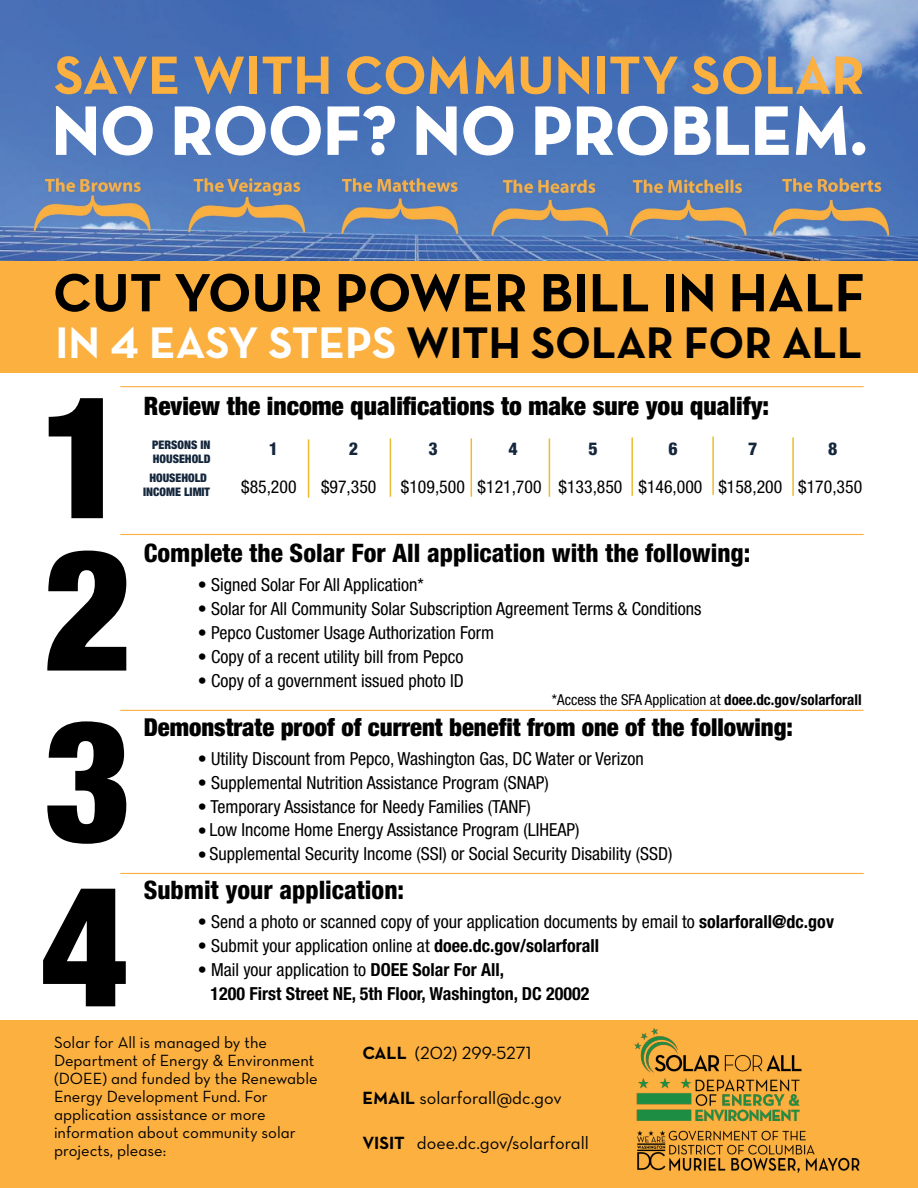
<style>
.page{position:relative;width:918px;height:1188px;background:#fff}
.page>*{position:absolute;margin:0;border:0;box-sizing:border-box;transform-origin:0 0}
.t1{font:900 condensed 169.5px/152.4px "Helvetica Neue LT Std";color:#000}
.t2{font:69px "Neutra Text Bold Alt";color:#fff}
.t3{font:54.75px "Neutra Text Bold Alt";color:#fbb040}
.t4{font:54.75px "Neutra Text Bold Alt";color:#000}
.t5{font:45px "Neutra Text Bold Alt";color:#000}
.t6{font:800 condensed 25.5px "Helvetica Neue LT Std";color:#000}
.t7{font:900 condensed 25.5px "Helvetica Neue LT Std";color:#000}
.t8{font:900 condensed 24.75px "Helvetica Neue LT Std";color:#000}
.t9{font:condensed 18px "Helvetica Neue LT Std";color:#000}
.t10{font:700 condensed 18px/24px "Helvetica Neue LT Std";color:#000}
.t11{font:18px "Neutra Text Book Alt";color:#000}
.t12{font:condensed 17.7px "Helvetica Neue LT Std";color:#000}
.t13{font:800 condensed 17.7px "Helvetica Neue LT Std";color:#14263c}
.t14{font:16.5px/18px "Neutra Text Book Alt";color:#000}
.t15{font:condensed 15px "Helvetica Neue LT Std";color:#000}
.t16{font:900 condensed 11.85px/14.1px "Helvetica Neue LT Std";color:#14263c}
.s1{color:#fff}
.s2{font-weight:700}
.s3{font-weight:400}
.s4{font-family:"Neutra Text Bold Alt"}
</style>
<div class="page">
<img style="left:0;top:0;width:918px;height:261px">
<svg style="left:55px;top:105px;width:99px;height:52px"></svg>
<svg style="left:174px;top:105px;width:222px;height:51px"></svg>
<svg style="left:416px;top:105px;width:41px;height:52px"></svg>
<svg style="left:463px;top:105px;width:51px;height:51px"></svg>
<svg style="left:535px;top:105px;width:133px;height:51px"></svg>
<svg style="left:674px;top:106px;width:115px;height:50px"></svg>
<svg style="left:795px;top:105px;width:52px;height:51px"></svg>
<div style="left:852px;top:142px;width:13px;height:13px;border:2px solid #fff;border-radius:50%"></div>
<div style="left:0;top:261px;width:918px;height:112px;background:#fbb040"></div>
<div style="left:0;top:1020px;width:918px;height:168px;background:#fbb040"></div>
<img style="left:637px;top:1130px;width:223px;height:43px">
<img style="left:634px;top:1028px;width:168px;height:45px">
<img style="left:636px;top:1078px;width:164px;height:43px">
<hr style="left:120px;top:386px;width:744px;height:1px;background:#fbb040">
<hr style="left:120px;top:534px;width:744px;height:1px;background:#fbb040">
<hr style="left:120px;top:710px;width:744px;height:1px;background:#fbb040">
<hr style="left:120px;top:873px;width:744px;height:1px;background:#fbb040">
<hr style="left:308px;top:439px;width:1px;height:59px;background:#edbb2d">
<hr style="left:390px;top:438px;width:1px;height:59px;background:#edbb2d">
<hr style="left:471px;top:438px;width:1px;height:59px;background:#edbb2d">
<hr style="left:549px;top:438px;width:1px;height:59px;background:#edbb2d">
<hr style="left:631px;top:437px;width:2px;height:59px;background:#edbb2d">
<hr style="left:712px;top:437px;width:2px;height:58px;background:#edbb2d">
<hr style="left:792px;top:437px;width:2px;height:59px;background:#edbb2d">
<h3 class="t3" style="left:54px;top:41px;width:812px">SAVE WITH COMMUNITY SOLAR</h3>
<h2 class="t2" style="left:52px;top:88px;width:817px">NO ROOF? NO PROBLEM.</h2>
<h3 class="t4" style="left:53px;top:259px;width:814px">CUT YOUR POWER BILL IN HALF</h3>
<h3 class="t5" style="left:56px;top:314px;width:808px"><span class="s1">IN 4 EASY STEPS</span> WITH SOLAR FOR ALL</h3>
<h3 class="t7" style="left:144px;top:391px;width:627px">Review the income qualifications to make sure you qualify:</h3>
<h1 class="t1" style="left:40px;top:379px;width:93px">1<br>2</h1>
<p class="t16" style="left:152px;top:437px;width:60px">PERSONS IN<br>HOUSEHOLD</p>
<p class="t16" style="left:143px;top:470px;width:68px;text-align:center">HOUSEHOLD<br>INCOME LIMIT</p>
<p class="t12" style="left:241px;top:477px;width:57px">$85,200</p>
<p class="t12" style="left:321px;top:477px;width:57px">$97,350</p>
<p class="t12" style="left:401px;top:477px;width:463px">$109,500 $121,700 $133,850 $146,000 $158,200 $170,350</p>
<p class="t13" style="left:269px;top:438px;width:11px">1</p>
<p class="t13" style="left:349px;top:438px;width:11px">2</p>
<p class="t13" style="left:429px;top:438px;width:11px">3</p>
<p class="t13" style="left:509px;top:438px;width:11px">4</p>
<p class="t13" style="left:588px;top:438px;width:11px">5</p>
<p class="t13" style="left:668px;top:438px;width:11px">6</p>
<p class="t13" style="left:748px;top:438px;width:11px">7</p>
<p class="t13" style="left:828px;top:438px;width:11px">8</p>
<h3 class="t6" style="left:144px;top:538px;width:608px">Complete the Solar For All application with the following:</h3>
<p class="t9" style="left:198px;top:574px;width:228px">• Signed Solar For All Application*</p>
<p class="t9" style="left:198px;top:598px;width:505px">• Solar for All Community Solar Subscription Agreement Terms &amp; Conditions</p>
<p class="t9" style="left:198px;top:622px;width:298px">• Pepco Customer Usage Authorization Form</p>
<p class="t9" style="left:198px;top:646px;width:267px">• Copy of a recent utility bill from Pepco</p>
<p class="t9" style="left:198px;top:670px;width:268px">• Copy of a government issued photo ID</p>
<p class="t15" style="left:552px;top:691px;width:311px">*Access the SFA Application at <span class="s2">doee.dc.gov/solarforall</span></p>
<h3 class="t8" style="left:144px;top:712px;width:651px">Demonstrate proof of current benefit from one of the following:</h3>
<p class="t9" style="left:198px;top:749px;width:448px">• Utility Discount from Pepco, Washington Gas, DC Water or Verizon</p>
<p class="t9" style="left:198px;top:773px;width:353px">• Supplemental Nutrition Assistance Program (SNAP)</p>
<p class="t9" style="left:198px;top:797px;width:335px">• Temporary Assistance for Needy Families (TANF)</p>
<p class="t9" style="left:198px;top:819px;width:383px">• Low Income Home Energy Assistance Program (LIHEAP)</p>
<h1 class="t1" style="left:40px;top:696px;width:93px;line-height:164.9px">3<br>4</h1>
<p class="t9" style="left:198px;top:843px;width:476px">• Supplemental Security Income (SSI) or Social Security Disability (SSD)</p>
<h3 class="t6" style="left:144px;top:875px;width:262px">Submit your application:</h3>
<p class="t9" style="left:198px;top:911px;width:638px">• Send a photo or scanned copy of your application documents by email to <span class="s2">solarforall@dc.gov</span></p>
<p class="t9" style="left:198px;top:935px;width:403px">• Submit your application online at <span class="s2">doee.dc.gov/solarforall</span></p>
<p class="t10" style="left:211px;top:957px;width:380px;text-indent:-13px"><span class="s3">• Mail your application to</span> DOEE Solar For All,<br>1200 First Street NE, 5th Floor, Washington, DC 20002</p>
<p class="t14" style="left:54px;top:1033px;width:265px">Solar for All is managed by the<br>Department of Energy &amp; Environment (DOEE) and funded by the Renewable<br>Energy Development Fund. For application assistance or more information about community solar projects, please:</p>
<p class="t11" style="left:362px;top:1042px;width:171px"><span class="s4">CALL</span> (202) 299-5271</p>
<p class="t11" style="left:362px;top:1087px;width:201px"><span class="s4">EMAIL</span> solarforall@dc.gov</p>
<p class="t11" style="left:362px;top:1132px;width:228px"><span class="s4">VISIT</span> doee.dc.gov/solarforall</p>
</div>
